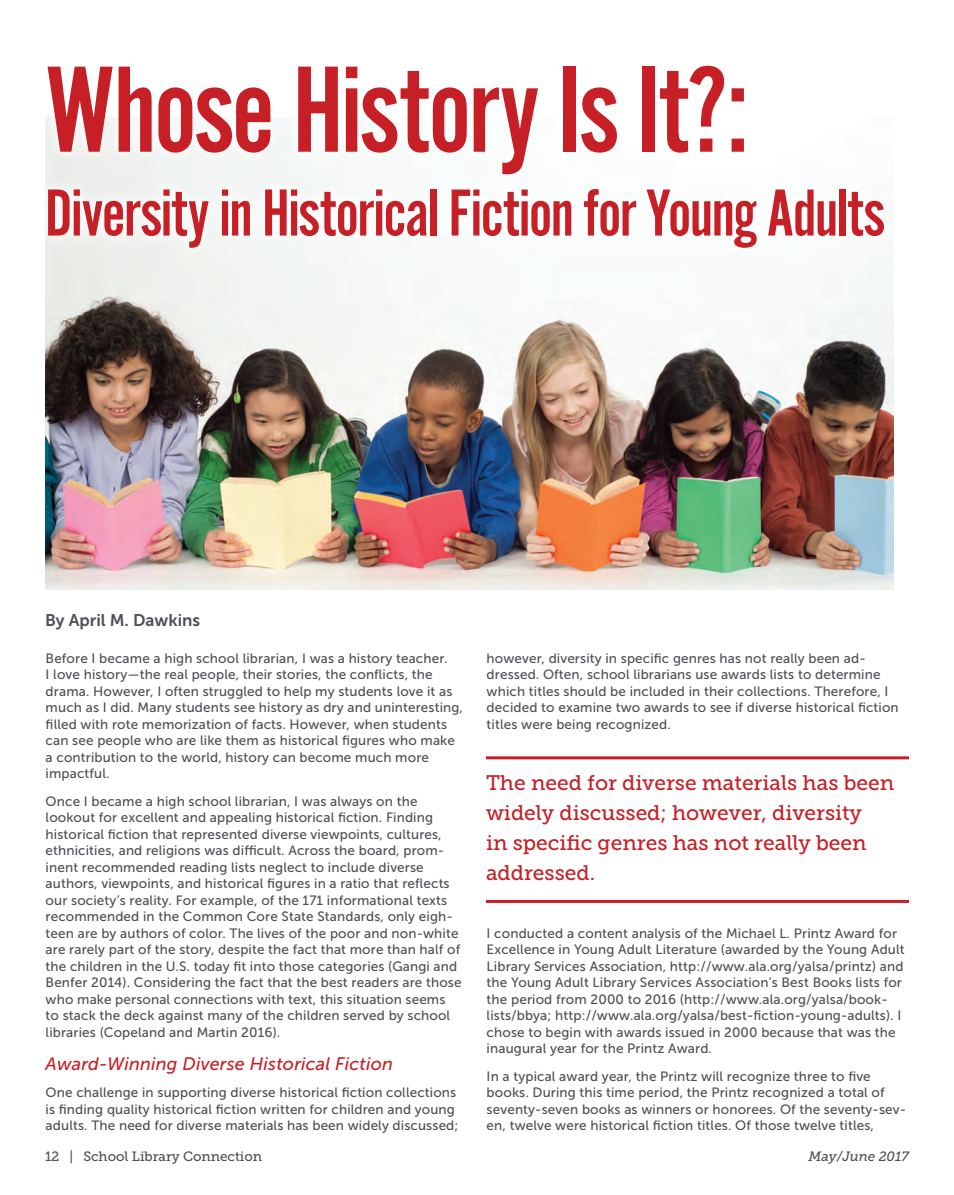
<style>
.page{position:relative;width:954px;height:1195px;background:#fff}
.page>*{position:absolute;margin:0;border:0;box-sizing:border-box;transform-origin:0 0}
.t1{font:127.5px "Alternate Got No 2 D";letter-spacing:-.02em;color:#c62026}
.t2{font:69px "Alternate Got No 2 D";letter-spacing:-.02em;color:#c62026}
.t3{font:21px/30px "Museo Slab 500";color:#c62026}
.t4{font:italic 18px "Museo Sans 500";letter-spacing:.01em;color:#c62026}
.t5{font:16.95px "Museo Sans 700";color:#4d4f54}
.t6{font:13.5px/16.5px "Museo Sans 500";letter-spacing:.01em;color:#4d4f54}
.t7{font:13.5px "Museo Slab 500";color:#4d4f54}
.t8{font:italic 13.5px "Museo Slab 500";color:#4d4f54}
</style>
<div class="page">
<img style="left:45px;top:260px;width:849px;height:329px">
<hr style="left:486px;top:756px;width:423px;height:3px;background:#c62026">
<hr style="left:486px;top:899px;width:423px;height:3px;background:#c62026">
<h1 class="t1" style="left:45px;top:42px;width:706px">Whose History Is It?:</h1>
<h2 class="t2" style="left:45px;top:176px;width:842px">Diversity in Historical Fiction for Young Adults</h2>
<p class="t5" style="left:45px;top:611px;width:157px">By April M. Dawkins</p>
<p class="t6" style="left:46px;top:650px;width:419px">Before I became a high school librarian, I was a history teacher.<br>I love history—the real people, their stories, the conflicts, the drama. However, I often struggled to help my students love it as much as I did. Many students see history as dry and uninteresting, filled with rote memorization of facts. However, when students can see people who are like them as historical figures who make a contribution to the world, history can become much more impactful.</p>
<p class="t6" style="left:46px;top:792px;width:417px">Once I became a high school librarian, I was always on the lookout for excellent and appealing historical fiction. Finding historical fiction that represented diverse viewpoints, cultures, ethnicities, and religions was difficult. Across the board, prom&shy;inent recommended reading lists neglect to include diverse authors, viewpoints, and historical figures in a ratio that reflects our society’s reality. For example, of the 171 informational texts recommended in the Common Core State Standards, only eigh&shy;teen are by authors of color. The lives of the poor and non-white are rarely part of the story, despite the fact that more than half of the children in the U.S. today fit into those categories (Gangi and Benfer 2014). Considering the fact that the best readers are those who make personal connections with text, this situation seems to stack the deck against many of the children served by school libraries (Copeland and Martin 2016).</p>
<h3 class="t4" style="left:46px;top:1053px;width:349px">Award-Winning Diverse Historical Fiction</h3>
<p class="t6" style="left:46px;top:1084px;width:414px">One challenge in supporting diverse historical fiction collections is finding quality historical fiction written for children and young adults. The need for diverse materials has been widely discussed;</p>
<p class="t6" style="left:487px;top:649px;width:414px">however, diversity in specific genres has not really been ad&shy;dressed. Often, school librarians use awards lists to determine which titles should be included in their collections. Therefore, I decided to examine two awards to see if diverse historical fiction titles were being recognized.</p>
<h3 class="t3" style="left:486px;top:767px;width:410px">The need for diverse materials has been widely discussed; however, diversity<br>in specific genres has not really been addressed.</h3>
<p class="t6" style="left:487px;top:924px;width:420px">I conducted a content analysis of the Michael L. Printz Award for Excellence in Young Adult Literature (awarded by the Young Adult Library Services Association, http://www.ala.org/yalsa/printz) and the Young Adult Library Services Association’s Best Books lists for the period from 2000 to 2016 (http://www.ala.org/yalsa/book&shy;lists/bbya; http://www.ala.org/yalsa/best-fiction-young-adults). I chose to begin with awards issued in 2000 because that was the inaugural year for the Printz Award.</p>
<p class="t6" style="left:487px;top:1067px;width:421px">In a typical award year, the Printz will recognize three to five books. During this time period, the Printz recognized a total of seventy-seven books as winners or honorees. Of the seventy-sev&shy;en, twelve were historical fiction titles. Of those twelve titles,</p>
<p class="t7" style="left:45px;top:1148px;width:219px">12 | School Library Connection</p>
<p class="t8" style="left:808px;top:1148px;width:102px">May/June 2017</p>
</div>
